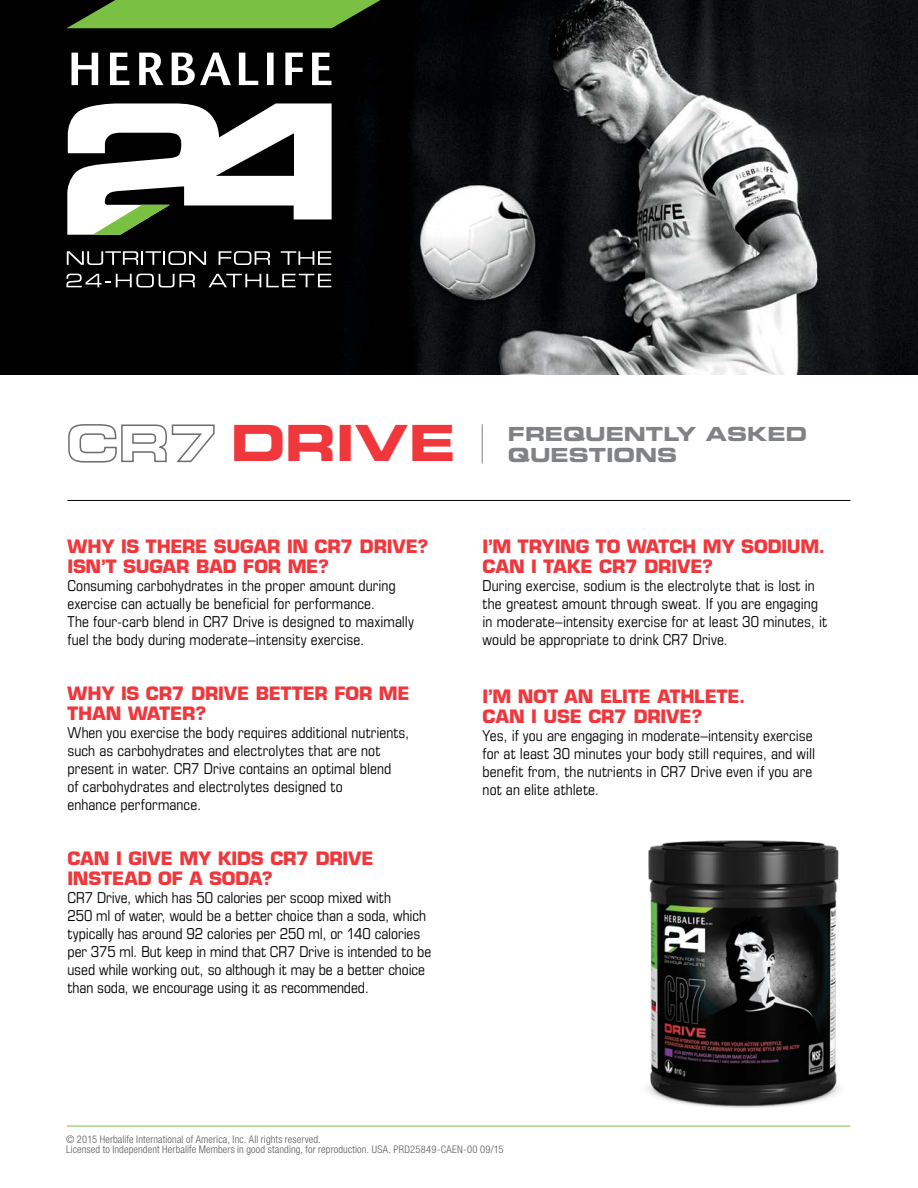
<style>
.page{position:relative;width:918px;height:1188px;background:#fff}
.page>*{position:absolute;margin:0;border:0;box-sizing:border-box;transform-origin:0 0}
.t1{font:49.95px "Eurostile Bold Extended Two";letter-spacing:-.005em;color:#ef373c}
.t2{font:19.35px/21px "Eurostile Bold Extended Two";letter-spacing:-.005em;color:#808285}
.t3{font:700 18px/19.5px "Eurostile";letter-spacing:-.005em;color:#ef373c}
.t4{font:condensed 15px/18px "Eurostile";letter-spacing:.005em;color:#000}
.t5{font:300 condensed 10.5px/10.5px "Helvetica Neue LTW1 G";letter-spacing:.015em;color:#58595b}
</style>
<div class="page">
<img style="left:0;top:0;width:918px;height:375px">
<svg style="left:67px;top:103px;width:265px;height:132px"></svg>
<svg style="left:72px;top:53px;width:260px;height:32px"></svg>
<svg style="left:67px;top:251px;width:139px;height:14px;background:#474747"></svg>
<svg style="left:219px;top:251px;width:51px;height:14px"></svg>
<svg style="left:281px;top:251px;width:50px;height:14px"></svg>
<svg style="left:66px;top:274px;width:129px;height:14px;background:#404040"></svg>
<svg style="left:209px;top:274px;width:122px;height:13px"></svg>
<svg style="left:66px;top:0;width:338px;height:28px;background:#5f9734"></svg>
<svg style="left:68px;top:424px;width:147px;height:39px"></svg>
<hr style="left:482px;top:424px;width:1px;height:39px;background:#808285">
<hr style="left:68px;top:500px;width:782px;height:1px;background:#000">
<hr style="left:67px;top:1126px;width:783px;height:1px;background:#7ac143">
<img style="left:598px;top:840px;width:253px;height:287px">
<h1 class="t1" style="left:230px;top:408px;width:227px">DRIVE</h1>
<p class="t2" style="left:508px;top:423px;width:301px">FREQUENTLY ASKED<br>QUESTIONS</p>
<p class="t3" style="left:68px;top:537px;width:362px">WHY IS THERE SUGAR IN CR7 DRIVE?<br>ISN’T SUGAR BAD FOR ME?</p>
<p class="t4" style="left:68px;top:576px;width:348px">Consuming carbohydrates in the proper amount during exercise can actually be beneficial for performance.<br>The four-carb blend in CR7 Drive is designed to maximally fuel the body during moderate–intensity exercise.</p>
<p class="t3" style="left:68px;top:684px;width:344px">WHY IS CR7 DRIVE BETTER FOR ME<br>THAN WATER?</p>
<p class="t4" style="left:68px;top:723px;width:343px">When you exercise the body requires additional nutrients, such as carbohydrates and electrolytes that are not present in water. CR7 Drive contains an optimal blend<br>of carbohydrates and electrolytes designed to<br>enhance performance.</p>
<p class="t3" style="left:68px;top:849px;width:308px">CAN I GIVE MY KIDS CR7 DRIVE<br>INSTEAD OF A SODA?</p>
<p class="t4" style="left:68px;top:888px;width:365px">CR7 Drive, which has 50 calories per scoop mixed with<br>250 ml of water, would be a better choice than a soda, which typically has around 92 calories per 250 ml, or 140 calories per 375 ml. But keep in mind that CR7 Drive is intended to be used while working out, so although it may be a better choice than soda, we encourage using it as recommended.</p>
<p class="t3" style="left:483px;top:537px;width:344px">I’M TRYING TO WATCH MY SODIUM.<br>CAN I TAKE CR7 DRIVE?</p>
<p class="t4" style="left:483px;top:576px;width:346px">During exercise, sodium is the electrolyte that is lost in the greatest amount through sweat. If you are engaging in moderate–intensity exercise for at least 30 minutes, it would be appropriate to drink CR7 Drive.</p>
<p class="t3" style="left:483px;top:687px;width:264px">I’M NOT AN ELITE ATHLETE.<br>CAN I USE CR7 DRIVE?</p>
<p class="t4" style="left:483px;top:726px;width:334px">Yes, if you are engaging in moderate–intensity exercise for at least 30 minutes your body still requires, and will benefit from, the nutrients in CR7 Drive even if you are not an elite athlete.</p>
<p class="t5" style="left:66px;top:1134px;width:439px">© 2015 Herbalife International of America, Inc. All rights reserved.<br>Licensed to Independent Herbalife Members in good standing, for reproduction. USA. PRD25849-CAEN-00 09/15</p>
</div>
